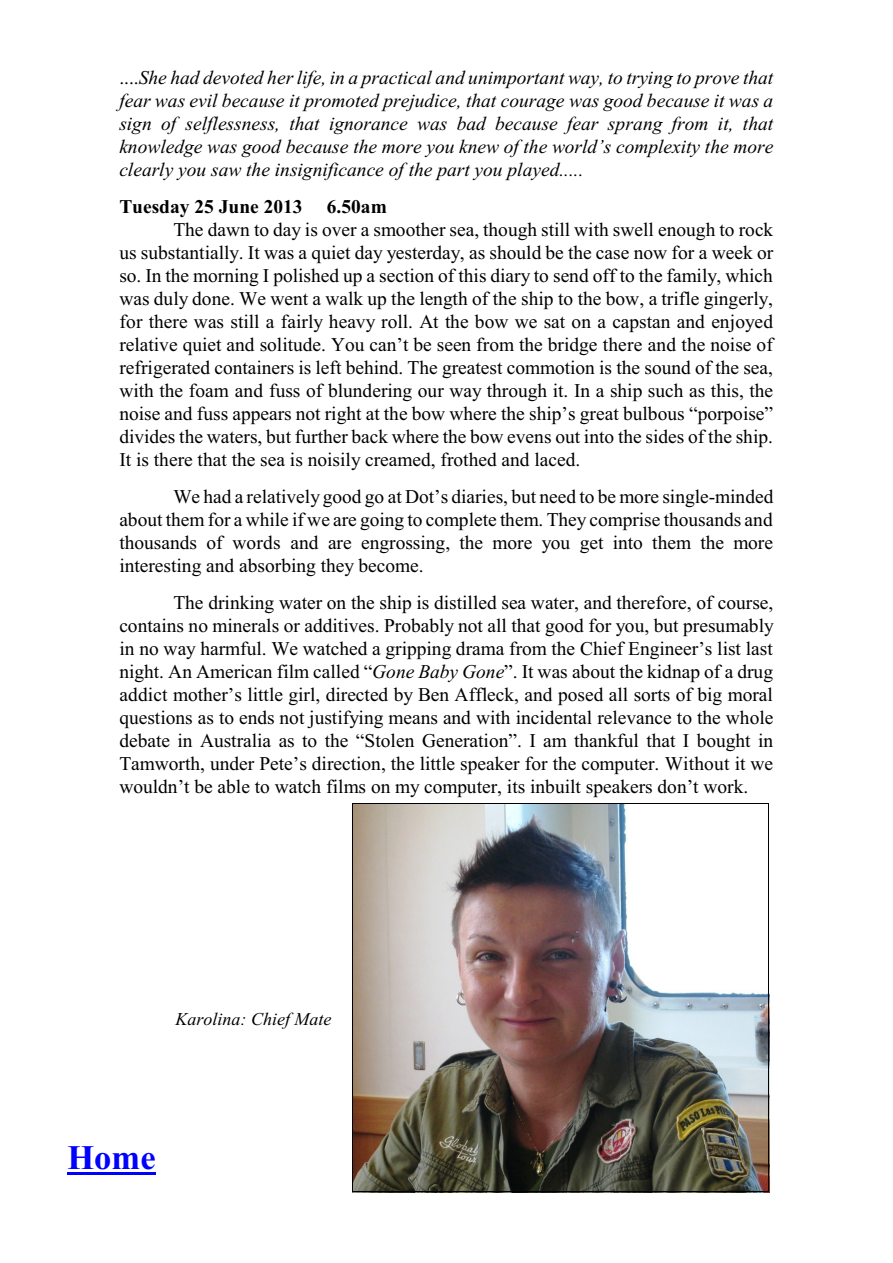
<style>
.page{position:relative;width:893px;height:1263px;background:#fff}
.page>*{position:absolute;margin:0;border:0;box-sizing:border-box;transform-origin:0 0}
.t1{font:700 34.5px "Times New Roman";color:#00f}
.t2{font:19.5px/23.1px "Times New Roman";color:#000;text-align:justify}
.t3{font:italic 19.5px/23.1px "Times New Roman";color:#000;text-align:justify}
.t4{font:700 19.5px "Times New Roman";color:#000}
.t5{font:italic 18px "Times New Roman";color:#000}
.s1{font-style:normal}
.s2{font-style:italic}
</style>
<div class="page">
<img style="left:352px;top:804px;width:417px;height:388px">
<hr style="left:68px;top:1173px;width:88px;height:2px;background:#00f">
<p class="t3" style="left:119px;top:68px;width:655px"><span class="s1">....</span>She had devoted her life, in a practical and unimportant way, to trying to prove that fear was evil because it promoted prejudice, that courage was good because it was a sign of selflessness, that ignorance was bad because fear sprang from it, that knowledge was good because the more you knew of the world’s complexity the more clearly you saw the insignificance of the part you played.....</p>
<p class="t4" style="left:119px;top:200px;width:269px">Tuesday 25 June 2013 6.50am</p>
<p class="t2" style="left:119px;top:220px;width:655px;text-indent:54px">The dawn to day is over a smoother sea, though still with swell enough to rock us substantially. It was a quiet day yesterday, as should be the case now for a week or so. In the morning I polished up a section of this diary to send off to the family, which was duly done. We went a walk up the length of the ship to the bow, a trifle gingerly, for there was still a fairly heavy roll. At the bow we sat on a capstan and enjoyed relative quiet and solitude. You can’t be seen from the bridge there and the noise of refrigerated containers is left behind. The greatest commotion is the sound of the sea, with the foam and fuss of blundering our way through it. In a ship such as this, the noise and fuss appears not right at the bow where the ship’s great bulbous “porpoise” divides the waters, but further back where the bow evens out into the sides of the ship.<br>It is there that the sea is noisily creamed, frothed and laced.</p>
<p class="t2" style="left:119px;top:487px;width:656px;text-indent:54px">We had a relatively good go at Dot’s diaries, but need to be more single-minded about them for a while if we are going to complete them. They comprise thousands and thousands of words and are engrossing, the more you get into them the more interesting and absorbing they become.</p>
<p class="t2" style="left:119px;top:593px;width:656px;text-indent:54px">The drinking water on the ship is distilled sea water, and therefore, of course, contains no minerals or additives. Probably not all that good for you, but presumably in no way harmful. We watched a gripping drama from the Chief Engineer’s list last night. An American film called “<span class="s2">Gone Baby Gone</span>”. It was about the kidnap of a drug addict mother’s little girl, directed by Ben Affleck, and posed all sorts of big moral questions as to ends not justifying means and with incidental relevance to the whole debate in Australia as to the “Stolen Generation”. I am thankful that I bought in Tamworth, under Pete’s direction, the little speaker for the computer. Without it we wouldn’t be able to watch films on my computer, its inbuilt speakers don’t work.</p>
<p class="t5" style="left:176px;top:1013px;width:158px">Karolina: Chief Mate</p>
<h1 class="t1" style="left:68px;top:1146px;width:90px">Home</h1>
</div>
